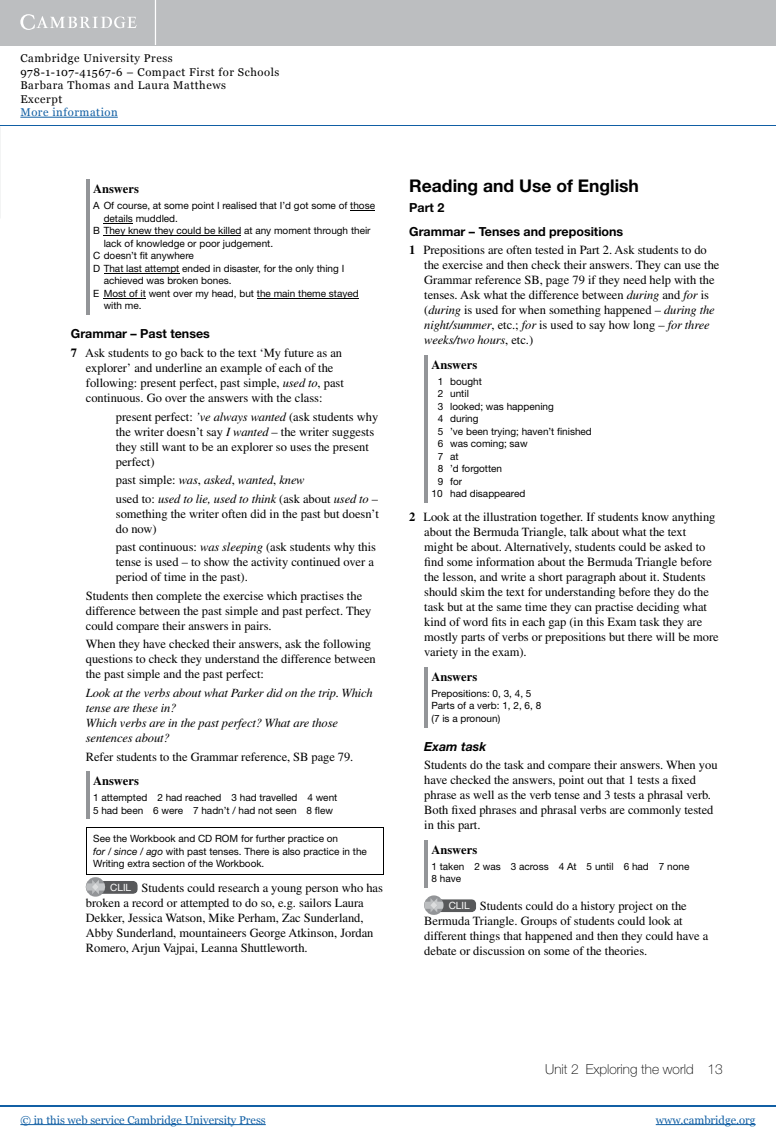
<style>
.page{position:relative;width:776px;height:1144px;background:#fff}
.page>*{position:absolute;margin:0;border:0;box-sizing:border-box;transform-origin:0 0}
.t1{font:700 17.5px "Helvetica Neue LT Std";color:#000}
.t2{font:100 13.75px "Helvetica Neue LT Std";color:#000}
.t3{font:12.5px/15px "Times LT Std";color:#000}
.t4{font:italic 12.5px/15px "Times LT Std";letter-spacing:-.01em;color:#000}
.t5{font:700 12.5px/23.5px "Helvetica Neue LT Std";color:#000}
.t6{font:700 12.5px "Times LT Std";color:#000}
.t7{font:italic 700 12.5px "Helvetica Neue LT Std";color:#000}
.t8{font:11.25px/13.4px "Georgia";letter-spacing:.05em;color:#000}
.t9{font:11.25px "Georgia";color:#115fa4}
.t10{font:11.25px "Georgia";letter-spacing:.05em;color:#115fa4}
.t11{font:10px/12.5px "Helvetica Neue LT Std";color:#000}
.s1{font-weight:700}
.s2{font-style:italic}
.s3{font-style:normal}
.s4{font-family:"Helvetica Neue LT Std";font-size:10px;color:#fff}
</style>
<div class="page">
<div style="left:0;top:0;width:776px;height:45px;background:#bcbec0"></div>
<hr style="left:155px;top:0;width:1px;height:45px;background:#fff">
<svg style="left:20px;top:14px;width:117px;height:16px"></svg>
<hr style="left:20px;top:117px;width:98px;height:1px;background:#115fa4">
<hr style="left:0;top:125px;width:776px;height:1px;background:#115fa4">
<hr style="left:0;top:1104px;width:776px;height:1px;background:#115fa4">
<hr style="left:20px;top:1124px;width:246px;height:1px;background:#115fa4">
<hr style="left:656px;top:1124px;width:100px;height:1px;background:#115fa4">
<hr style="left:86px;top:179px;width:4px;height:136px;background:#939598">
<svg style="left:350px;top:210px;width:25px;height:1px"></svg>
<svg style="left:104px;top:223px;width:29px;height:1px"></svg>
<hr style="left:104px;top:235px;width:137px;height:1px;background:#000">
<hr style="left:104px;top:273px;width:75px;height:1px;background:#000">
<hr style="left:104px;top:298px;width:42px;height:1px;background:#000">
<hr style="left:257px;top:298px;width:102px;height:1px;background:#000">
<hr style="left:86px;top:771px;width:4px;height:47px;background:#939598">
<hr style="left:86px;top:827px;width:298px;height:1px;background:#000">
<hr style="left:86px;top:828px;width:1px;height:45px;background:#000">
<hr style="left:383px;top:828px;width:1px;height:45px;background:#000">
<hr style="left:86px;top:873px;width:298px;height:1px;background:#000">
<svg style="left:86px;top:877px;width:52px;height:19px"></svg>
<hr style="left:424px;top:355px;width:4px;height:147px;background:#939598">
<hr style="left:424px;top:666px;width:4px;height:61px;background:#939598">
<hr style="left:424px;top:839px;width:4px;height:48px;background:#939598">
<svg style="left:424px;top:895px;width:52px;height:19px"></svg>
<p class="t8" style="left:20px;top:52px;width:261px">Cambridge University Press<br>978-1-107-41567-6 – Compact First for Schools<br>Barbara Thomas and Laura Matthews<br>Excerpt</p>
<p class="t10" style="left:20px;top:105px;width:99px">More information</p>
<p class="t6" style="left:93px;top:182px;width:47px">Answers</p>
<p class="t11" style="left:93px;top:199px;width:283px">A Of course, at some point I realised that I’d got some of those</p>
<p class="t11" style="left:104px;top:212px;width:76px">details muddled.</p>
<p class="t11" style="left:93px;top:224px;width:279px">B They knew they could be killed at any moment through their</p>
<p class="t11" style="left:104px;top:237px;width:171px">lack of knowledge or poor judgement.</p>
<p class="t11" style="left:93px;top:249px;width:102px">C doesn’t fit anywhere</p>
<p class="t11" style="left:93px;top:262px;width:253px">D That last attempt ended in disaster, for the only thing I</p>
<p class="t11" style="left:104px;top:274px;width:129px">achieved was broken bones.</p>
<p class="t11" style="left:93px;top:287px;width:267px">E Most of it went over my head, but the main theme stayed</p>
<p class="t11" style="left:104px;top:299px;width:39px">with me.</p>
<p class="t5" style="left:71px;top:322px;width:141px">Grammar – Past tenses</p>
<p class="t3" style="left:86px;top:345px;width:260px;text-indent:-15px"><span class="s1">7</span> Ask students to go back to the text ‘My future as an explorer’ and underline an example of each of the following: present perfect, past simple, <span class="s2">used to</span>, past continuous. Go over the answers with the class:</p>
<p class="t3" style="left:116px;top:408px;width:264px">present perfect: <span class="s2">’ve always wanted</span> (ask students why the writer doesn’t say <span class="s2">I wanted</span> – the writer suggests they still want to be an explorer so uses the present perfect)</p>
<p class="t4" style="left:116px;top:470px;width:264px;line-height:18.5px"><span class="s3">past simple:</span> was<span class="s3">,</span> asked<span class="s3">,</span> wanted<span class="s3">,</span> knew<br><span class="s3">used to:</span> used to lie, used to think <span class="s3">(ask about</span> used to <span class="s3">–</span></p>
<p class="t3" style="left:116px;top:506px;width:265px">something the writer often did in the past but doesn’t do now)</p>
<p class="t3" style="left:116px;top:539px;width:262px">past continuous: <span class="s2">was sleeping</span> (ask students why this tense is used – to show the activity continued over a period of time in the past).</p>
<p class="t3" style="left:86px;top:588px;width:287px">Students then complete the exercise which practises the difference between the past simple and past perfect. They could compare their answers in pairs.</p>
<p class="t3" style="left:86px;top:636px;width:292px">When they have checked their answers, ask the following questions to check they understand the difference between the past simple and the past perfect:</p>
<p class="t4" style="left:86px;top:685px;width:288px">Look at the verbs about what Parker did on the trip. Which tense are these in?<br>Which verbs are in the past perfect? What are those sentences about?</p>
<p class="t3" style="left:86px;top:748px;width:269px">Refer students to the Grammar reference, SB page 79.</p>
<p class="t6" style="left:93px;top:773px;width:47px">Answers</p>
<p class="t11" style="left:93px;top:791px;width:246px">1 attempted 2 had reached 3 had travelled 4 went<br>5 had been 6 were 7 hadn’t / had not seen 8 flew</p>
<p class="t11" style="left:93px;top:832px;width:275px">See the Workbook and CD ROM for further practice on<br><span class="s2">for / since / ago</span> with past tenses. There is also practice in the<br>Writing extra section of the Workbook.</p>
<p class="t3" style="left:86px;top:879px;width:299px;text-indent:24px"><span class="s4">CLIL</span> Students could research a young person who has broken a record or attempted to do so, e.g. sailors Laura Dekker, Jessica Watson, Mike Perham, Zac Sunderland, Abby Sunderland, mountaineers George Atkinson, Jordan Romero, Arjun Vajpai, Leanna Shuttleworth.</p>
<h1 class="t1" style="left:409px;top:175px;width:231px">Reading and Use of English</h1>
<p class="t5" style="left:409px;top:195px;width:216px">Part 2<br>Grammar – Tenses and prepositions</p>
<p class="t3" style="left:424px;top:242px;width:297px;text-indent:-15px"><span class="s1">1</span> Prepositions are often tested in Part 2. Ask students to do the exercise and then check their answers. They can use the Grammar reference SB, page 79 if they need help with the tenses. Ask what the difference between <span class="s2">during</span> and <span class="s2">for</span> is (<span class="s2">during</span> is used for when something happened – <span class="s2">during the night/summer</span>, etc.; <span class="s2">for</span> is used to say how long – <span class="s2">for three weeks/two hours</span>, etc.)</p>
<p class="t6" style="left:431px;top:357px;width:47px">Answers</p>
<p class="t11" style="left:438px;top:375px;width:46px">1 bought</p>
<p class="t11" style="left:438px;top:387px;width:33px">2 until</p>
<p class="t11" style="left:438px;top:400px;width:118px">3 looked; was happening</p>
<p class="t11" style="left:438px;top:412px;width:42px">4 during</p>
<p class="t11" style="left:438px;top:425px;width:156px">5 ’ve been trying; haven’t finished</p>
<p class="t11" style="left:438px;top:437px;width:91px">6 was coming; saw</p>
<p class="t11" style="left:438px;top:450px;width:23px">7 at</p>
<p class="t11" style="left:438px;top:462px;width:66px">8 ’d forgotten</p>
<p class="t11" style="left:438px;top:475px;width:26px">9 for</p>
<p class="t11" style="left:431px;top:487px;width:95px">10 had disappeared</p>
<p class="t3" style="left:424px;top:509px;width:296px;text-indent:-15px"><span class="s1">2</span> Look at the illustration together. If students know anything about the Bermuda Triangle, talk about what the text<br>might be about. Alternatively, students could be asked to find some information about the Bermuda Triangle before the lesson, and write a short paragraph about it. Students should skim the text for understanding before they do the task but at the same time they can practise deciding what kind of word fits in each gap (in this Exam task they are mostly parts of verbs or prepositions but there will be more variety in the exam).</p>
<p class="t6" style="left:431px;top:669px;width:47px">Answers</p>
<p class="t11" style="left:431px;top:686px;width:111px">Prepositions: 0, 3, 4, 5<br>Parts of a verb: 1, 2, 6, 8 (7 is a pronoun)</p>
<p class="t7" style="left:424px;top:738px;width:64px">Exam task</p>
<p class="t3" style="left:424px;top:757px;width:295px">Students do the task and compare their answers. When you have checked the answers, point out that 1 tests a fixed phrase as well as the verb tense and 3 tests a phrasal verb.<br>Both fixed phrases and phrasal verbs are commonly tested in this part.</p>
<p class="t6" style="left:431px;top:842px;width:47px">Answers</p>
<p class="t11" style="left:431px;top:859px;width:260px">1 taken 2 was 3 across 4 At 5 until 6 had 7 none<br>8 have</p>
<p class="t3" style="left:424px;top:897px;width:286px;text-indent:24px"><span class="s4">CLIL</span> Students could do a history project on the Bermuda Triangle. Groups of students could look at different things that happened and then they could have a debate or discussion on some of the theories.</p>
<p class="t2" style="left:545px;top:1061px;width:179px">Unit 2 Exploring the world 13</p>
<p class="t9" style="left:20px;top:1112px;width:247px">© in this web service Cambridge University Press</p>
<p class="t9" style="left:656px;top:1112px;width:101px">www.cambridge.org</p>
</div>
